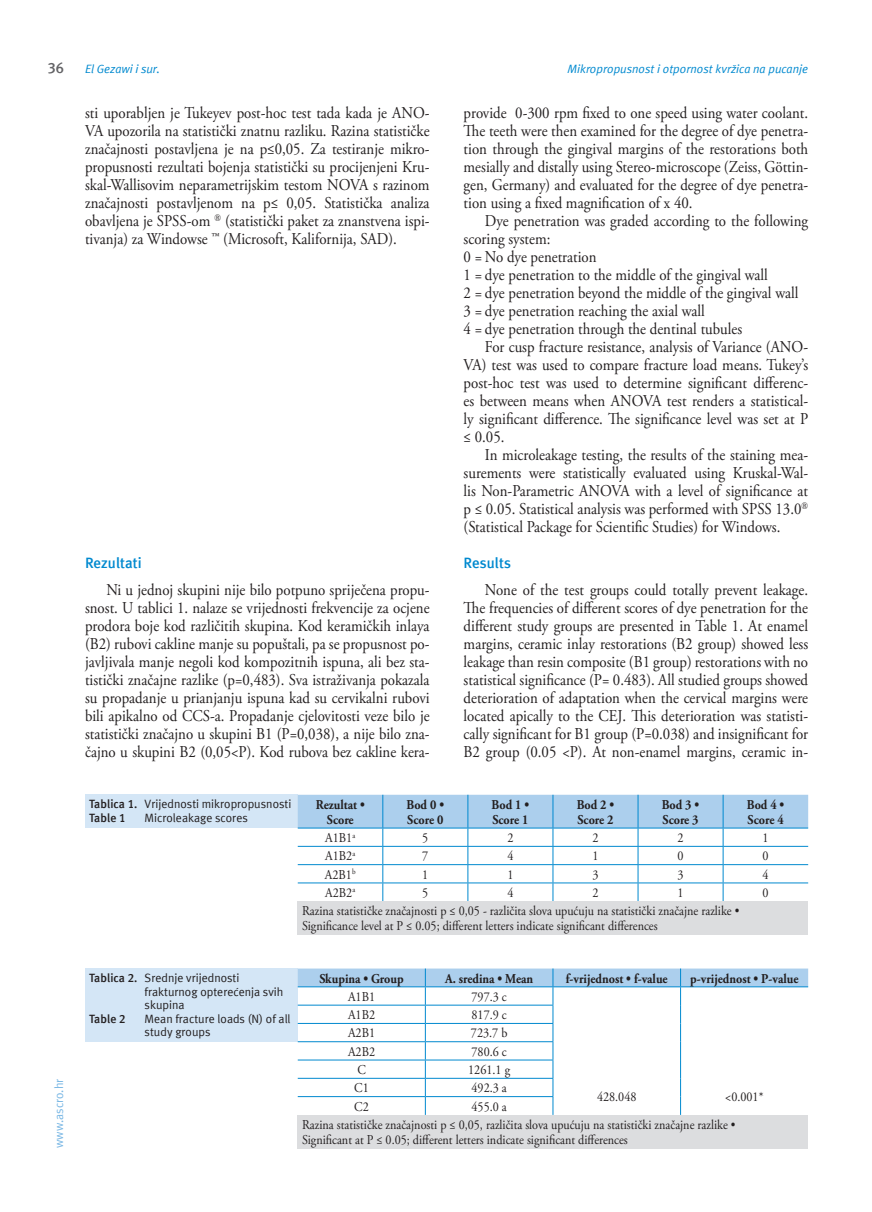
<style>
.page{position:relative;width:872px;height:1212px;background:#fff}
.page>*{position:absolute;margin:0;border:0;box-sizing:border-box;transform-origin:0 0}
.t1{font:16.5px/18px "Adobe Garamond Pro";color:#231f20;text-align:justify;scale:.9 1}
.t2{font:700 15px "Meta ASC";color:#0089cf}
.t3{font:700 15px "Meta ASC";color:#636366}
.t4{font:13.5px/15px "Adobe Garamond Pro";color:#231f20;scale:.9 1}
.t5{font:700 13.5px/15px "Adobe Garamond Pro";color:#231f20;scale:.9 1}
.t6{font:12px/13.5px "Meta ASC";color:#231f20}
.t7{font:italic 12px "Meta ASC";color:#0089cf}
.t8{font:12px "Meta ASC";color:#77b6e4}
.t9{font:700 12px "Meta ASC";color:#231f20}
.s1{font-weight:700}
</style>
<div class="page">
<div style="left:85px;top:795px;width:213px;height:33px;background:#d4e6f6"></div>
<svg style="left:298px;top:795px;width:510px;height:106px"></svg>
<div style="left:298px;top:901px;width:510px;height:33px;background:#dcdddf"></div>
<div style="left:85px;top:968px;width:213px;height:74px;background:#d4e6f6"></div>
<div style="left:298px;top:1115px;width:510px;height:33px;background:#dcdddf"></div>
<svg style="left:298px;top:968px;width:510px;height:147px"></svg>
<p class="t3" style="left:48px;top:59px;width:18px">36</p>
<p class="t7" style="left:567px;top:62px;width:242px">Mikropropusnost i otpornost kvržica na pucanje</p>
<p class="t7" style="left:85px;top:62px;width:76px">El Gezawi i sur.</p>
<p class="t1" style="left:85px;top:105px;width:384px">sti uporabljen je Tukeyev post-hoc test tada kada je ANO-VA upozorila na statistički znatnu razliku. Razina statističke značajnosti postavljena je na p≤0,05. Za testiranje mikro&shy;propusnosti rezultati bojenja statistički su procijenjeni Kru&shy;skal-Wallisovim neparametrijskim testom NOVA s razinom značajnosti postavljenom na p≤ 0,05. Statistička analiza obavljena je SPSS-om <sup>®</sup> (statistički paket za znanstvena ispi&shy;tivanja) za Windowse ™ (Microsoft, Kalifornija, SAD).</p>
<p class="t1" style="left:463px;top:105px;width:384px">provide 0-300 rpm fixed to one speed using water coolant.<br>The teeth were then examined for the degree of dye penetra&shy;tion through the gingival margins of the restorations both mesially and distally using Stereo-microscope (Zeiss, Göttin&shy;gen, Germany) and evaluated for the degree of dye penetra&shy;tion using a fixed magnification of x 40.</p>
<p class="t1" style="left:463px;top:213px;width:384px;text-align:left;text-indent:21px">Dye penetration was graded according to the following scoring system:<br>0 = No dye penetration<br>1 = dye penetration to the middle of the gingival wall<br>2 = dye penetration beyond the middle of the gingival wall 3 = dye penetration reaching the axial wall<br>4 = dye penetration through the dentinal tubules</p>
<p class="t1" style="left:463px;top:339px;width:384px;text-indent:21px">For cusp fracture resistance, analysis of Variance (ANO-VA) test was used to compare fracture load means. Tukey’s post-hoc test was used to determine significant differenc&shy;es between means when ANOVA test renders a statistical&shy;ly significant difference. The significance level was set at P ≤ 0.05.</p>
<p class="t1" style="left:463px;top:447px;width:384px;text-indent:21px">In microleakage testing, the results of the staining mea&shy;surements were statistically evaluated using Kruskal-Wal&shy;lis Non-Parametric ANOVA with a level of significance at p ≤ 0.05. Statistical analysis was performed with SPSS 13.0<sup>® </sup>(Statistical Package for Scientific Studies) for Windows.</p>
<p class="t2" style="left:463px;top:554px;width:49px">Results</p>
<p class="t1" style="left:463px;top:582px;width:384px;text-indent:21px">None of the test groups could totally prevent leakage.<br>The frequencies of different scores of dye penetration for the different study groups are presented in Table 1. At enamel margins, ceramic inlay restorations (B2 group) showed less leakage than resin composite (B1 group) restorations with no statistical significance (P= 0.483). All studied groups showed deterioration of adaptation when the cervical margins were located apically to the CEJ. This deterioration was statisti&shy;cally significant for B1 group (P=0.038) and insignificant for B2 group (0.05 &lt;P). At non-enamel margins, ceramic in-</p>
<p class="t2" style="left:85px;top:554px;width:58px">Rezultati</p>
<p class="t1" style="left:85px;top:582px;width:384px;text-indent:21px">Ni u jednoj skupini nije bilo potpuno spriječena propu&shy;snost. U tablici 1. nalaze se vrijednosti frekvencije za ocjene prodora boje kod različitih skupina. Kod keramičkih inlaya (B2) rubovi cakline manje su popuštali, pa se propusnost po&shy;javljivala manje negoli kod kompozitnih ispuna, ali bez sta&shy;tistički značajne razlike (p=0,483). Sva istraživanja pokazala su propadanje u prianjanju ispuna kad su cervikalni rubovi bili apikalno od CCS-a. Propadanje cjelovitosti veze bilo je statistički značajno u skupini B1 (P=0,038), a nije bilo zna&shy;čajno u skupini B2 (0,05&lt;P). Kod rubova bez cakline kera-</p>
<p class="t8" style="left:52px;top:1148px;width:71px;rotate:-90deg">www.ascro.hr</p>
<p class="t6" style="left:89px;top:797px;width:204px"><span class="s1">Tablica 1.</span> Vrijednosti mikropropusnosti<br><span class="s1">Table 1</span></p>
<p class="t6" style="left:145px;top:811px;width:105px">Microleakage scores</p>
<p class="t5" style="left:316px;top:797px;width:56px;text-align:center">Rezultat •<br>Score</p>
<p class="t5" style="left:406px;top:797px;width:43px">Bod 0 •<br>Score 0</p>
<p class="t5" style="left:491px;top:797px;width:43px">Bod 1 •<br>Score 1</p>
<p class="t5" style="left:577px;top:797px;width:43px">Bod 2 •<br>Score 2</p>
<p class="t5" style="left:662px;top:797px;width:43px">Bod 3 •<br>Score 3</p>
<p class="t5" style="left:747px;top:797px;width:43px">Bod 4 •<br>Score 4</p>
<p class="t4" style="left:325px;top:831px;width:35px">A1B1<sup>a</sup></p>
<p class="t4" style="left:422px;top:831px;width:8px">5</p>
<p class="t4" style="left:507px;top:831px;width:8px">2</p>
<p class="t4" style="left:592px;top:831px;width:8px">2</p>
<p class="t4" style="left:677px;top:831px;width:8px">2</p>
<p class="t4" style="left:762px;top:831px;width:8px">1</p>
<p class="t4" style="left:325px;top:849px;width:35px">A1B2<sup>a</sup></p>
<p class="t4" style="left:422px;top:849px;width:8px">7</p>
<p class="t4" style="left:507px;top:849px;width:8px">4</p>
<p class="t4" style="left:592px;top:849px;width:8px">1</p>
<p class="t4" style="left:677px;top:849px;width:8px">0</p>
<p class="t4" style="left:762px;top:849px;width:8px">0</p>
<p class="t4" style="left:325px;top:867px;width:36px">A2B1<sup>b</sup></p>
<p class="t4" style="left:422px;top:867px;width:8px">1</p>
<p class="t4" style="left:507px;top:867px;width:8px">1</p>
<p class="t4" style="left:592px;top:867px;width:8px">3</p>
<p class="t4" style="left:677px;top:867px;width:8px">3</p>
<p class="t4" style="left:762px;top:867px;width:8px">4</p>
<p class="t4" style="left:325px;top:886px;width:35px">A2B2<sup>a</sup></p>
<p class="t4" style="left:422px;top:886px;width:8px">5</p>
<p class="t4" style="left:507px;top:886px;width:8px">4</p>
<p class="t4" style="left:592px;top:886px;width:8px">2</p>
<p class="t4" style="left:677px;top:886px;width:8px">1</p>
<p class="t4" style="left:762px;top:886px;width:8px">0</p>
<p class="t4" style="left:302px;top:904px;width:487px">Razina statističke značajnosti p ≤ 0,05 - različita slova upućuju na statistički značajne razlike •<br>Significance level at P ≤ 0.05; different letters indicate significant differences</p>
<p class="t6" style="left:145px;top:971px;width:140px;text-indent:-55px"><span class="s1">Tablica 2.</span> Srednje vrijednosti frakturnog opterećenja svih skupina</p>
<p class="t9" style="left:89px;top:1011px;width:38px">Table 2</p>
<p class="t6" style="left:145px;top:1012px;width:147px">Mean fracture loads (N) of all study groups</p>
<p class="t5" style="left:319px;top:971px;width:95px">Skupina • Group</p>
<p class="t5" style="left:445px;top:971px;width:99px">A. sredina • Mean</p>
<p class="t5" style="left:566px;top:971px;width:115px">f-vrijednost • f-value</p>
<p class="t5" style="left:690px;top:971px;width:122px">p-vrijednost • P-value</p>
<p class="t4" style="left:348px;top:989px;width:32px">A1B1</p>
<p class="t4" style="left:471px;top:989px;width:41px">797.3 c</p>
<p class="t4" style="left:348px;top:1008px;width:32px">A1B2</p>
<p class="t4" style="left:471px;top:1008px;width:41px">817.9 c</p>
<p class="t4" style="left:348px;top:1026px;width:32px">A2B1</p>
<p class="t4" style="left:471px;top:1026px;width:42px">723.7 b</p>
<p class="t4" style="left:348px;top:1044px;width:32px">A2B2</p>
<p class="t4" style="left:471px;top:1044px;width:41px">780.6 c</p>
<p class="t4" style="left:357px;top:1063px;width:11px">C</p>
<p class="t4" style="left:468px;top:1063px;width:48px">1261.1 g</p>
<p class="t4" style="left:354px;top:1081px;width:18px">C1</p>
<p class="t4" style="left:471px;top:1081px;width:41px">492.3 a</p>
<p class="t4" style="left:354px;top:1099px;width:18px">C2</p>
<p class="t4" style="left:471px;top:1099px;width:41px">455.0 a</p>
<p class="t4" style="left:597px;top:1089px;width:45px">428.048</p>
<p class="t4" style="left:725px;top:1089px;width:44px">&lt;0.001*</p>
<p class="t4" style="left:302px;top:1117px;width:483px">Razina statističke značajnosti p ≤ 0,05, različita slova upućuju na statistički značajne razlike •<br>Significant at P ≤ 0.05; different letters indicate significant differences</p>
</div>
